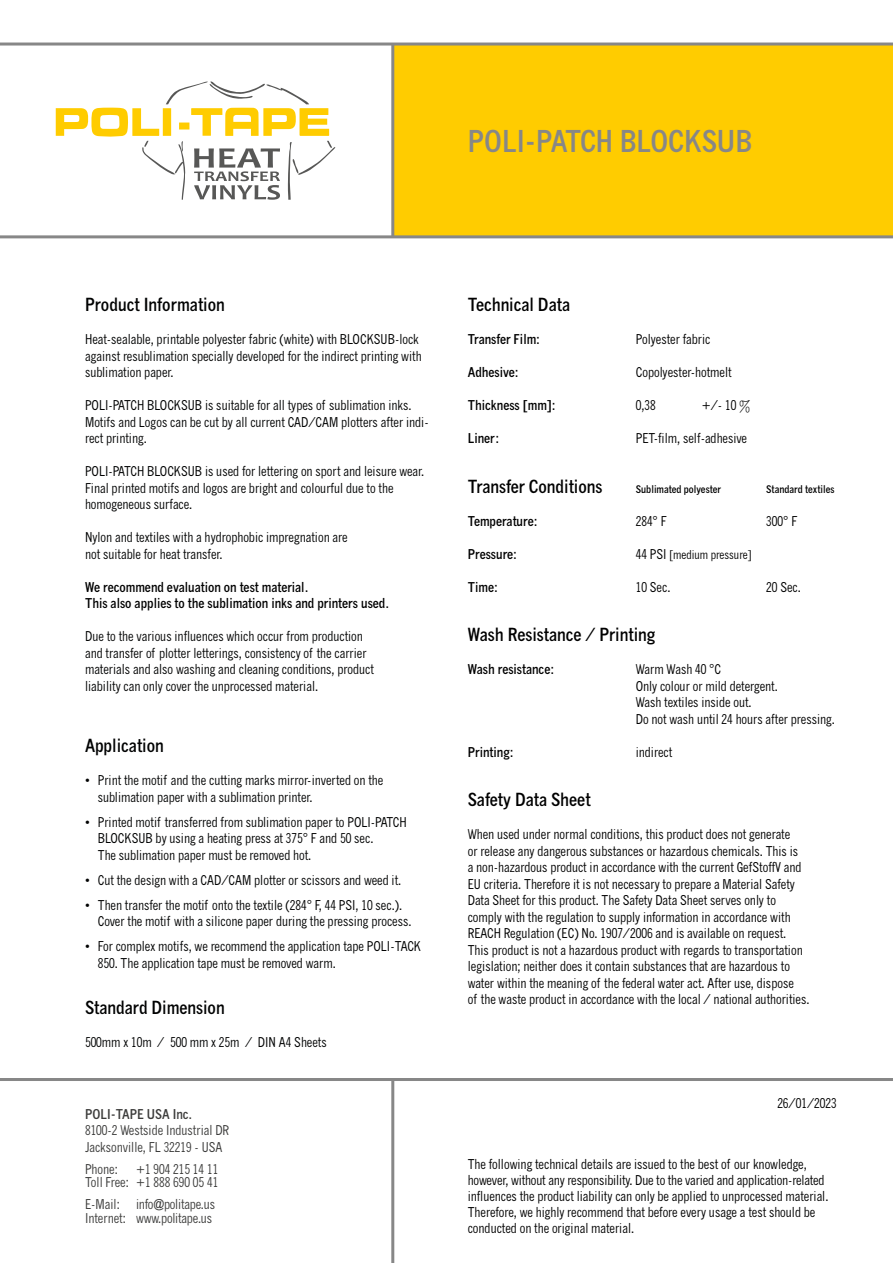
<style>
.page{position:relative;width:893px;height:1263px;background:#fff}
.page>*{position:absolute;margin:0;border:0;box-sizing:border-box;transform-origin:0 0}
.t1{font:700 condensed 30px "News Gothic MT Pro";color:#878787}
.t2{font:700 condensed 18px "News Gothic MT Pro";color:#000}
.t3{font:700 condensed 18px "News Gothic MT Pro";color:#010202}
.t4{font:condensed 13.5px/16.5px "News Gothic MT Pro";color:#010202}
.t5{font:condensed 13.5px/16.5px "News Gothic MT Pro";color:#000}
.t6{font:700 condensed 13.5px/16.5px "News Gothic MT Pro";color:#000}
.t7{font:condensed 13.5px/13.5px "News Gothic MT Pro";color:#3c3c3b}
.t8{font:700 condensed 13.5px "News Gothic MT Pro";color:#3c3c3b}
.t9{font:condensed 12px "News Gothic MT Pro";color:#000}
.t10{font:700 condensed 10.5px "News Gothic MT Pro";color:#000}
.s1{color:#000}
.s2{font-size:13.5px}
</style>
<div class="page">
<div style="left:393px;top:44px;width:500px;height:193px;background:#fc0"></div>
<hr style="left:0;top:235px;width:893px;height:3px;background:#878787">
<hr style="left:0;top:43px;width:893px;height:3px;background:#878787">
<hr style="left:391px;top:44px;width:3px;height:193px;background:#878787">
<hr style="left:0;top:1078px;width:893px;height:3px;background:#878787">
<hr style="left:391px;top:1079px;width:3px;height:184px;background:#878787">
<svg style="left:56px;top:81px;width:279px;height:119px"></svg>
<h1 class="t1" style="left:468px;top:122px;width:286px">POLI-PATCH BLOCKSUB</h1>
<h2 class="t3" style="left:85px;top:293px;width:141px">Product Information</h2>
<p class="t4" style="left:85px;top:331px;width:338px">Heat-sealable, printable polyester fabric (white) with BLOCKSUB-lock against resublimation specially developed for the indirect printing with sublimation paper.</p>
<p class="t4" style="left:85px;top:397px;width:345px">POLI-PATCH BLOCKSUB is suitable for all types of sublimation inks.<br>Motifs and Logos can be cut by all current CAD/CAM plotters after indi&shy;rect printing.</p>
<p class="t4" style="left:85px;top:463px;width:341px">POLI-PATCH BLOCKSUB is used for lettering on sport and leisure wear.<br>Final printed motifs and logos are bright and colourful due to the homogeneous surface.</p>
<p class="t4" style="left:85px;top:529px;width:264px">Nylon and textiles with a hydrophobic impregnation are not suitable for heat transfer.</p>
<p class="t6" style="left:85px;top:578px;width:306px">We recommend evaluation on test material.<br>This also applies to the sublimation inks and printers used.</p>
<p class="t4" style="left:85px;top:628px;width:290px">Due to the various influences which occur from production and transfer of plotter letterings, consistency of the carrier materials and also washing and cleaning conditions, product liability can only cover the unprocessed material.</p>
<h2 class="t3" style="left:85px;top:734px;width:80px">Application</h2>
<p class="t4" style="left:98px;top:772px;width:287px;text-indent:-13px">• Print the motif and the cutting marks mirror-inverted on the sublimation paper with a sublimation printer.</p>
<p class="t4" style="left:98px;top:813px;width:310px;text-indent:-13px">• Printed motif transferred from sublimation paper to POLI-PATCH<br>BLOCKSUB by using a heating press at <span class="s1">375° F</span> and 50 sec.<br>The sublimation paper must be removed hot.</p>
<p class="t4" style="left:85px;top:871px;width:318px">• Cut the design with a CAD/CAM plotter or scissors and weed it.</p>
<p class="t4" style="left:98px;top:896px;width:315px;text-indent:-13px">• Then transfer the motif onto the textile (<span class="s1">284° F</span>, 44 PSI, 10 sec.).<br>Cover the motif with a silicone paper during the pressing process.</p>
<p class="t4" style="left:98px;top:938px;width:325px;text-indent:-13px">• For complex motifs, we recommend the application tape POLI-TACK<br>850. The application tape must be removed warm.</p>
<h2 class="t3" style="left:85px;top:996px;width:141px">Standard Dimension</h2>
<p class="t4" style="left:85px;top:1034px;width:243px">500mm x 10m / 500 mm x 25m / DIN A4 Sheets</p>
<p class="t8" style="left:85px;top:1106px;width:109px">POLI-TAPE USA Inc.</p>
<p class="t7" style="left:85px;top:1122px;width:146px;line-height:16.2px">8100-2 Westside Industrial DR<br>Jacksonville, FL 32219 - USA</p>
<p class="t7" style="left:85px;top:1162px;width:34px">Phone:</p>
<p class="t7" style="left:85px;top:1162px;width:135px;text-align:right">+1 904 215 14 11<br>Toll Free: +1 888 690 05 41</p>
<p class="t7" style="left:85px;top:1197px;width:131px">E-Mail: info@politape.us<br>Internet: www.politape.us</p>
<h2 class="t2" style="left:468px;top:293px;width:104px">Technical Data</h2>
<p class="t6" style="left:468px;top:331px;width:74px">Transfer Film:</p>
<p class="t5" style="left:636px;top:331px;width:76px">Polyester fabric</p>
<p class="t6" style="left:468px;top:364px;width:52px">Adhesive:</p>
<p class="t5" style="left:636px;top:364px;width:97px">Copolyester-hotmelt</p>
<p class="t6" style="left:468px;top:397px;width:90px">Thickness [mm]:</p>
<p class="t5" style="left:636px;top:397px;width:21px">0,38</p>
<p class="t5" style="left:702px;top:397px;width:50px">+/- 10 %</p>
<p class="t6" style="left:468px;top:430px;width:33px">Liner:</p>
<p class="t5" style="left:636px;top:430px;width:113px">PET-film, self-adhesive</p>
<h2 class="t2" style="left:468px;top:475px;width:136px">Transfer Conditions</h2>
<p class="t10" style="left:636px;top:482px;width:87px">Sublimated polyester</p>
<p class="t10" style="left:766px;top:482px;width:70px">Standard textiles</p>
<p class="t6" style="left:468px;top:512px;width:71px">Temperature:</p>
<p class="t5" style="left:636px;top:512px;width:32px">284° F</p>
<p class="t5" style="left:766px;top:512px;width:32px">300° F</p>
<p class="t6" style="left:468px;top:545px;width:51px">Pressure:</p>
<p class="t9" style="left:636px;top:547px;width:117px"><span class="s2">44 PSI</span> [medium pressure]</p>
<p class="t6" style="left:468px;top:578px;width:32px">Time:</p>
<p class="t5" style="left:636px;top:578px;width:36px">10 Sec.</p>
<p class="t5" style="left:766px;top:578px;width:36px">20 Sec.</p>
<h2 class="t2" style="left:468px;top:623px;width:189px">Wash Resistance / Printing</h2>
<p class="t6" style="left:468px;top:661px;width:88px">Wash resistance:</p>
<p class="t5" style="left:636px;top:661px;width:201px">Warm Wash 40 °C<br>Only colour or mild detergent.<br>Wash textiles inside out.<br>Do not wash until 24 hours after pressing.</p>
<p class="t6" style="left:468px;top:743px;width:47px">Printing:</p>
<p class="t5" style="left:636px;top:743px;width:38px">indirect</p>
<h2 class="t2" style="left:468px;top:788px;width:124px">Safety Data Sheet</h2>
<p class="t5" style="left:468px;top:826px;width:343px">When used under normal conditions, this product does not generate<br>or release any dangerous substances or hazardous chemicals. This is<br>a non-hazardous product in accordance with the current GefStoffV and EU criteria. Therefore it is not necessary to prepare a Material Safety Data Sheet for this product. The Safety Data Sheet serves only to comply with the regulation to supply information in accordance with REACH Regulation (EC) No. 1907/2006 and is available on request.<br>This product is not a hazardous product with regards to transportation legislation; neither does it contain substances that are hazardous to water within the meaning of the federal water act. After use, dispose<br>of the waste product in accordance with the local / national authorities.</p>
<p class="t5" style="left:777px;top:1095px;width:61px">26/01/2023</p>
<p class="t5" style="left:468px;top:1155px;width:362px">The following technical details are issued to the best of our knowledge, however, without any responsibility. Due to the varied and application-related influences the product liability can only be applied to unprocessed material.<br>Therefore, we highly recommend that before every usage a test should be conducted on the original material.</p>
</div>
